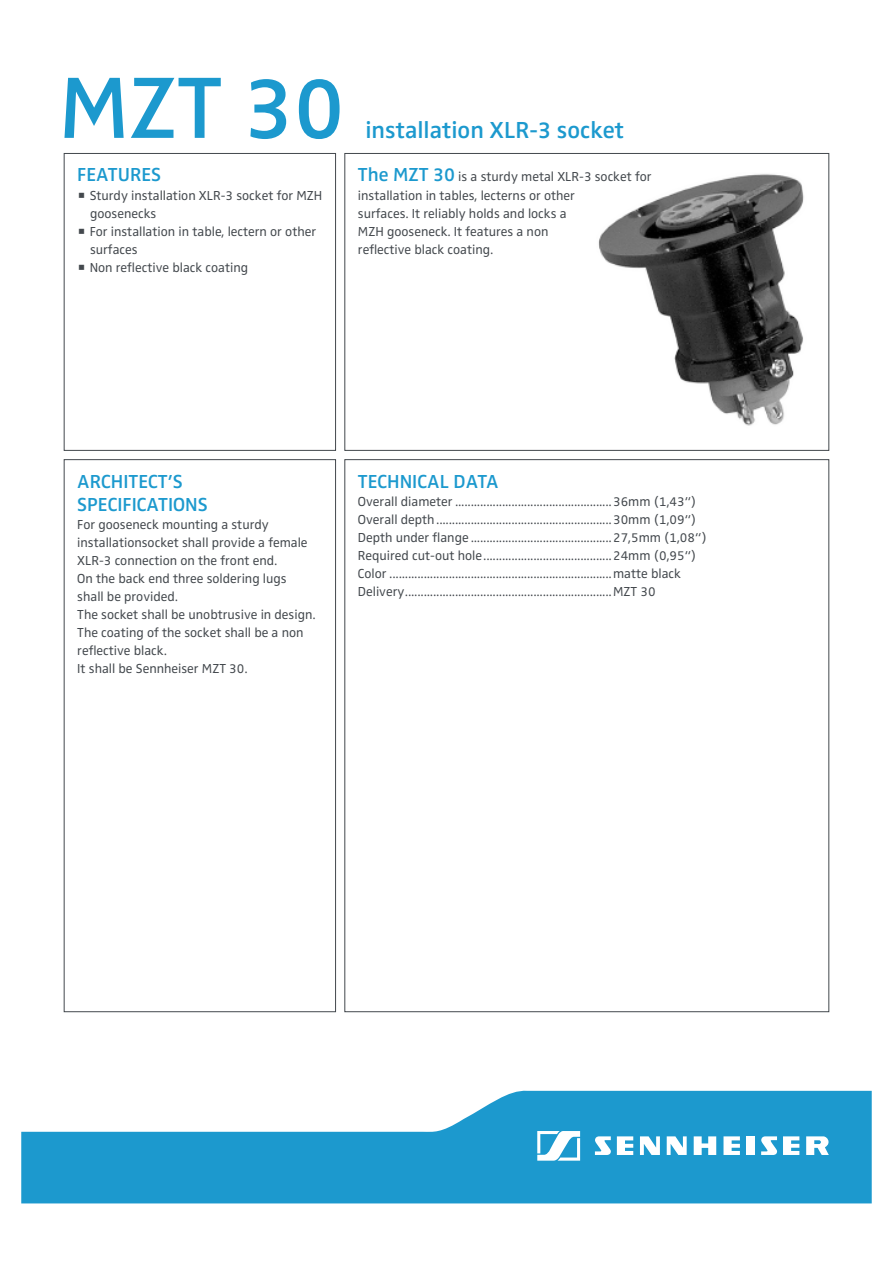
<style>
.page{position:relative;width:893px;height:1263px;background:#fff}
.page>*{position:absolute;margin:0;border:0;box-sizing:border-box;transform-origin:0 0}
.Headline{font:600 90px "Sennheiser";color:#1c99ce}
.Headline-2{font:600 24px "Sennheiser";color:#1c99ce}
.Subline{font:600 19.5px "Sennheiser";color:#1c99ce}
.Technical_data_table{font:13.5px "Sennheiser";color:#43484d}
.Fließtext{font:13.5px/18px "Sennheiser";color:#43484d}
.Feature_text{font:13.5px/18px "Sennheiser";color:#43484d}
.s1{font-weight:600;font-size:19.5px;color:#1c99ce}
</style>
<div class="page">
<svg style="left:21px;top:1090px;width:851px;height:113px;fill:#1c99ce"></svg>
<svg style="left:537px;top:1131px;width:43px;height:30px"></svg>
<svg style="left:617px;top:1136px;width:16px;height:19px"></svg>
<svg style="left:640px;top:1136px;width:20px;height:19px"></svg>
<svg style="left:694px;top:1136px;width:22px;height:19px"></svg>
<svg style="left:806px;top:1136px;width:23px;height:19px"></svg>
<svg style="left:667px;top:1136px;width:20px;height:19px"></svg>
<svg style="left:783px;top:1136px;width:16px;height:19px"></svg>
<div style="left:746px;top:1136px;width:9px;height:19px;background:#fff"></div>
<svg style="left:723px;top:1136px;width:17px;height:19px"></svg>
<svg style="left:595px;top:1136px;width:16px;height:19px"></svg>
<svg style="left:761px;top:1136px;width:16px;height:19px"></svg>
<div style="left:64px;top:153px;width:272px;height:298px;border:1px solid #43484d"></div>
<div style="left:64px;top:459px;width:272px;height:553px;border:1px solid #43484d"></div>
<div style="left:344px;top:153px;width:485px;height:298px;border:1px solid #43484d"></div>
<img style="left:598px;top:174px;width:206px;height:252px">
<p class="Headline" style="left:58px;top:56px;width:288px">MZT 30</p>
<p class="Subline" style="left:77px;top:164px;width:85px">FEATURES</p>
<p class="Feature_text" style="left:90px;top:186px;width:234px">Sturdy installation XLR-3 socket for MZH goosenecks</p>
<p class="Feature_text" style="left:90px;top:222px;width:228px">For installation in table, lectern or other surfaces</p>
<p class="Feature_text" style="left:90px;top:258px;width:160px">Non reflective black coating</p>
<p class="Headline-2" style="left:365px;top:116px;width:260px">installation XLR-3 socket</p>
<p class="Fließtext" style="left:358px;top:168px;width:295px"><span class="s1">The MZT 30</span> is a sturdy metal XLR-3 socket for installation in tables, lecterns or other</p>
<p class="Fließtext" style="left:358px;top:204px;width:210px">surfaces. It reliably holds and locks a<br>MZH gooseneck. It features a non reflective black coating.</p>
<p class="Subline" style="left:77px;top:470px;width:107px">ARCHITECT’S</p>
<p class="Subline" style="left:77px;top:493px;width:132px">SPECIFICATIONS</p>
<p class="Fließtext" style="left:77px;top:515px;width:232px">For gooseneck mounting a sturdy installationsocket shall provide a female<br>XLR-3 connection on the front end.</p>
<p class="Fließtext" style="left:77px;top:569px;width:211px">On the back end three soldering lugs shall be provided.</p>
<p class="Fließtext" style="left:77px;top:605px;width:240px">The socket shall be unobtrusive in design.</p>
<p class="Fließtext" style="left:77px;top:623px;width:228px">The coating of the socket shall be a non</p>
<p class="Fließtext" style="left:77px;top:641px;width:91px">reflective black.</p>
<p class="Fließtext" style="left:77px;top:659px;width:172px">It shall be Sennheiser MZT 30.</p>
<p class="Subline" style="left:358px;top:470px;width:142px">TECHNICAL DATA</p>
<p class="Technical_data_table" style="left:358px;top:493px;width:340px">Overall diameter ..................................................36mm (1,43“)</p>
<p class="Technical_data_table" style="left:358px;top:511px;width:340px">Overall depth........................................................30mm (1,09“)</p>
<p class="Technical_data_table" style="left:358px;top:529px;width:350px">Depth under flange .............................................27,5mm (1,08“)</p>
<p class="Technical_data_table" style="left:358px;top:547px;width:340px">Required cut-out hole.........................................24mm (0,95“)</p>
<p class="Technical_data_table" style="left:358px;top:565px;width:325px">Color .......................................................................matte black</p>
<p class="Technical_data_table" style="left:358px;top:583px;width:299px">Delivery..................................................................MZT 30</p>
</div>
